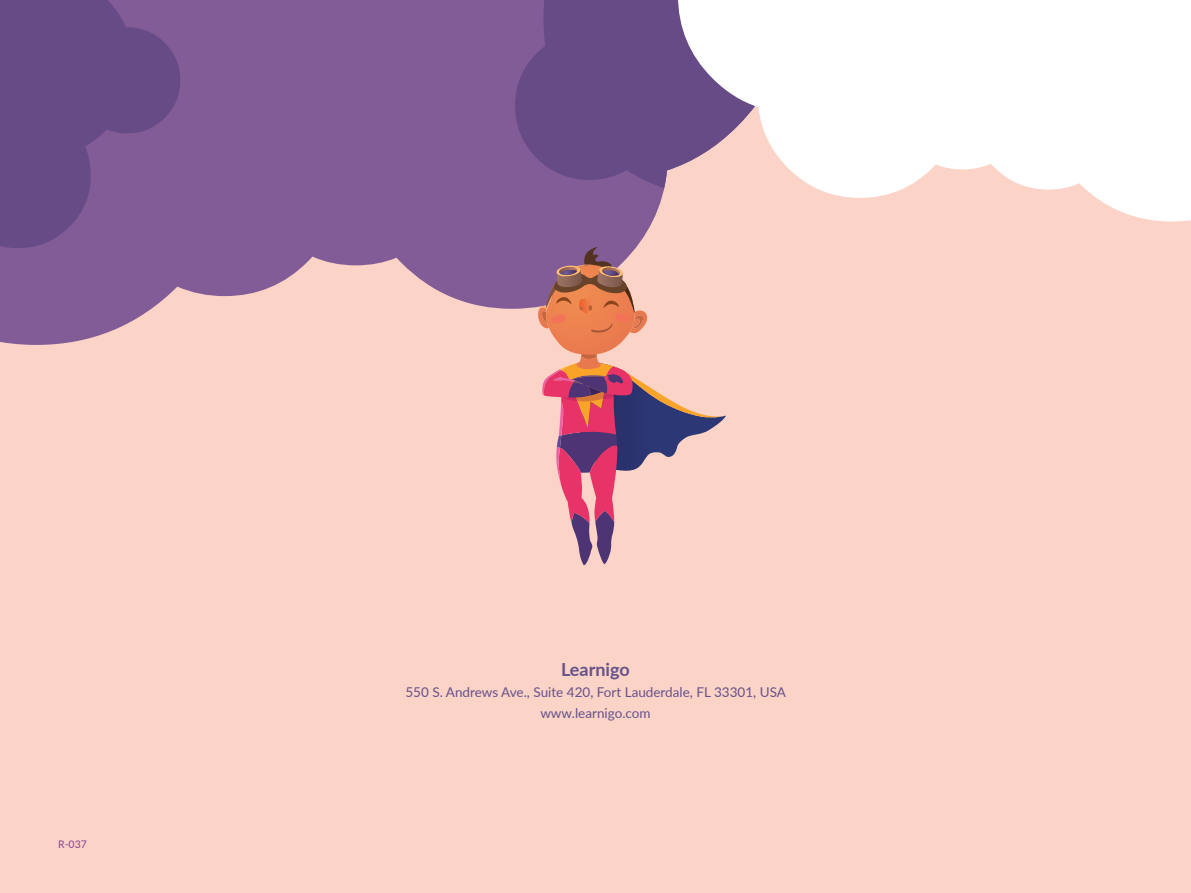
<style>
.page{position:relative;width:1191px;height:893px;background:#fcd3c7}
.page>*{position:absolute;margin:0;border:0;box-sizing:border-box;transform-origin:0 0}
.t1{font:700 18px "Lato";color:#65528a}
.t2{font:13.5px/21px "Lato";color:#65528a;text-align:center}
.t3{font:10.5px "Lato";color:#884590}
</style>
<div class="page">
<svg style="left:0;top:0;width:665px;height:345px;fill:#825c97"></svg>
<svg style="left:0;top:0;width:180px;height:248px;background:#6e508b"></svg>
<svg style="left:515px;top:0;width:163px;height:188px;background:#6b4e88"></svg>
<svg style="left:678px;top:0;width:513px;height:222px;fill:#fff"></svg>
<svg style="left:538px;top:247px;width:188px;height:318px"></svg>
<p class="t3" style="left:58px;top:837px;width:30px">R-037</p>
<h1 class="t1" style="left:561px;top:656px;width:70px">Learnigo</h1>
<p class="t2" style="left:405px;top:681px;width:382px">550 S. Andrews Ave., Suite 420, Fort Lauderdale, FL 33301, USA www.learnigo.com</p>
</div>
